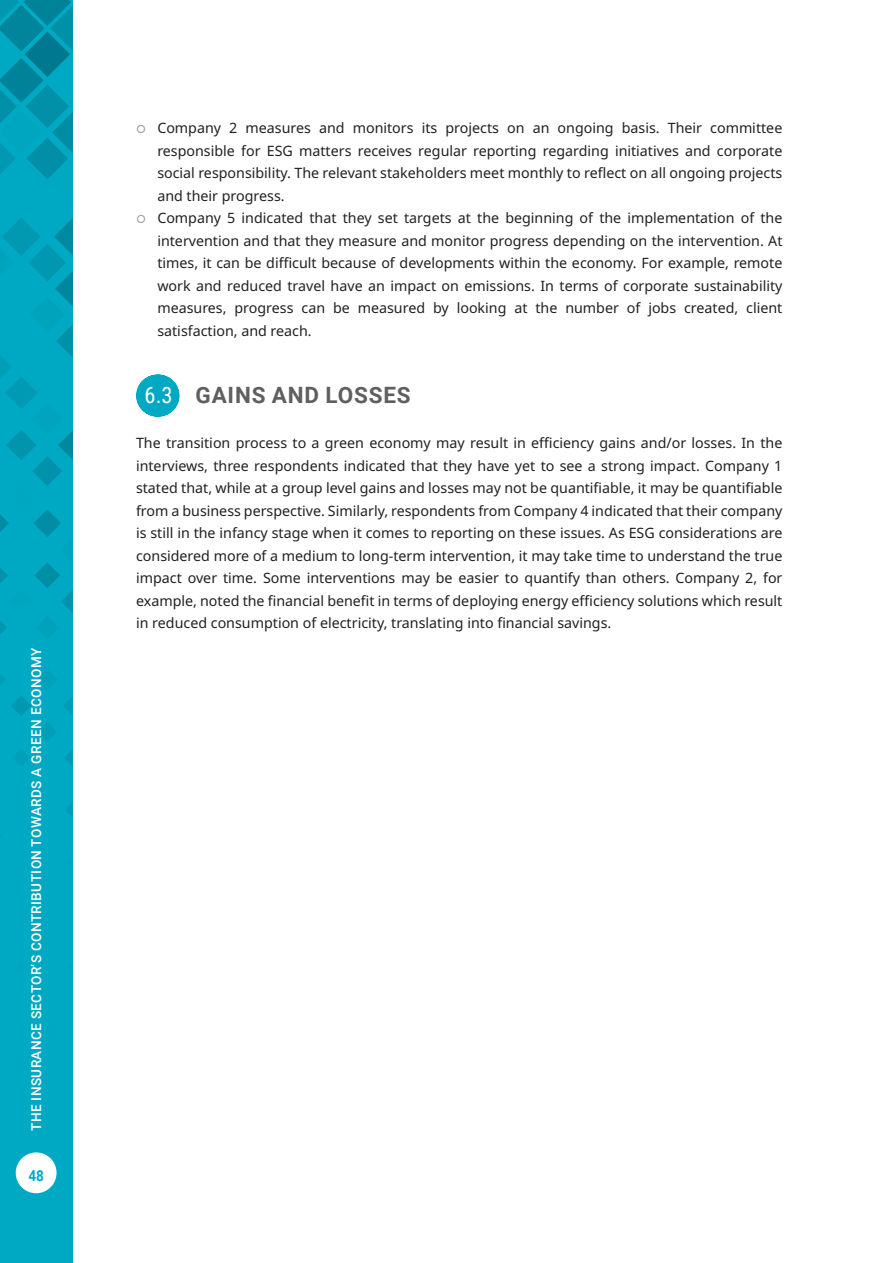
<style>
.page{position:relative;width:893px;height:1263px;background:#fff}
.page>*{position:absolute;margin:0;border:0;box-sizing:border-box;transform-origin:0 0}
.t1{font:700 22.5px "Roboto";letter-spacing:.035em;color:#5f5f62}
.t2{font:700 15px "Roboto";color:#00a9c3;scale:.9 1}
.t3{font:14.25px/22.5px "Noto Sans";color:#231f20}
.t4{font:500 13.5px "Roboto";letter-spacing:.035em;color:#fff}
.s1{font-family:"Roboto Condensed";font-weight:400;color:#fff}
</style>
<div class="page">
<hr style="left:892px;top:0;width:1px;height:1263px;background:#27a4a4">
<div style="left:0;top:0;width:72px;height:1263px;background:#00a9c3"></div>
<svg style="left:38px;top:722px;width:19px;height:19px"></svg>
<svg style="left:66px;top:804px;width:6px;height:12px"></svg>
<svg style="left:64px;top:750px;width:8px;height:15px"></svg>
<svg style="left:0;top:0;width:72px;height:716px"></svg>
<div style="left:16px;top:1152px;width:41px;height:41px;background:#fff;border-radius:50%"></div>
<hr style="left:157px;top:375px;width:1px;height:42px;background:#00a9c3">
<hr style="left:158px;top:375px;width:1px;height:42px;background:#00a9c3">
<p class="t4" style="left:27px;top:1131px;width:484px;rotate:-90deg">THE INSURANCE SECTOR’S CONTRIBUTION TOWARDS A GREEN ECONOMY</p>
<p class="t2" style="left:28px;top:1165px;width:19px">48</p>
<p class="t3" style="left:157px;top:117px;width:627px">Company 2 measures and monitors its projects on an ongoing basis. Their committee responsible for ESG matters receives regular reporting regarding initiatives and corporate social responsibility. The relevant stakeholders meet monthly to reflect on all ongoing projects and their progress.<br>Company 5 indicated that they set targets at the beginning of the implementation of the intervention and that they measure and monitor progress depending on the intervention. At times, it can be difficult because of developments within the economy. For example, remote work and reduced travel have an impact on emissions. In terms of corporate sustainability measures, progress can be measured by looking at the number of jobs created, client satisfaction, and reach.</p>
<h1 class="t1" style="left:145px;top:379px;width:268px"><span class="s1">6.3</span> GAINS AND LOSSES</h1>
<p class="t3" style="left:136px;top:432px;width:648px;text-align:justify">The transition process to a green economy may result in efficiency gains and/or losses. In the interviews, three respondents indicated that they have yet to see a strong impact. Company 1 stated that, while at a group level gains and losses may not be quantifiable, it may be quantifiable from a business perspective. Similarly, respondents from Company 4 indicated that their company is still in the infancy stage when it comes to reporting on these issues. As ESG considerations are considered more of a medium to long-term intervention, it may take time to understand the true impact over time. Some interventions may be easier to quantify than others. Company 2, for example, noted the financial benefit in terms of deploying energy efficiency solutions which result in reduced consumption of electricity, translating into financial savings.</p>
</div>
